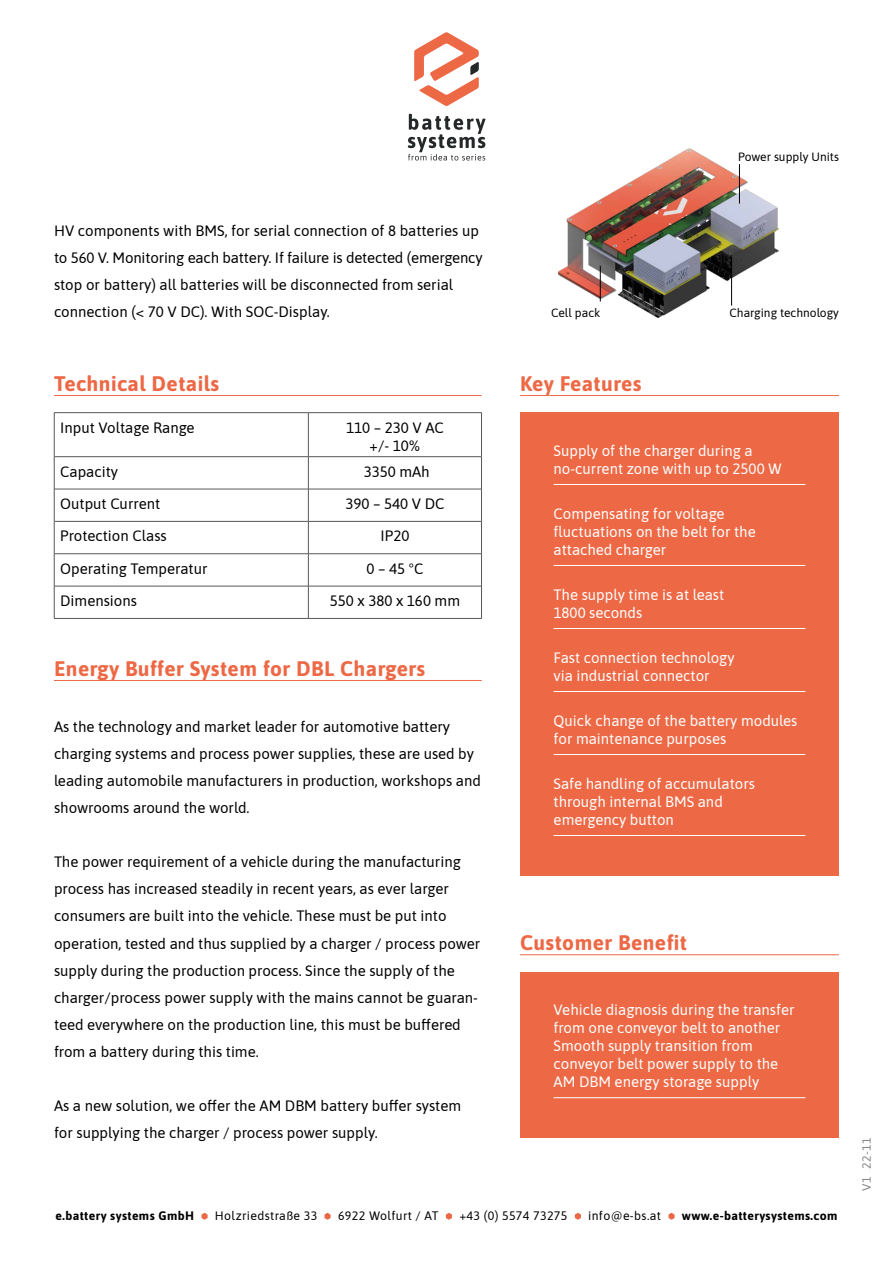
<style>
.page{position:relative;width:893px;height:1263px;background:#fff}
.page>*{position:absolute;margin:0;border:0;box-sizing:border-box;transform-origin:0 0}
.t1{font:700 21px "Asap";letter-spacing:.02em;color:#ed6946}
.t2{font:15px/27px "Asap";color:#000}
.t3{font:15px/18px "Asap";color:#fff}
.t4{font:12.3px "Asap";letter-spacing:.03em;color:#000}
.t5{font:700 12.3px "Asap";letter-spacing:.03em;color:#000}
.t6{font:12px "Asap";color:#000}
.t7{font:12px "Asap";color:#878787}
</style>
<div class="page">
<hr style="left:54px;top:395px;width:428px;height:1px;background:#ed6946">
<hr style="left:54px;top:680px;width:428px;height:1px;background:#ed6946">
<hr style="left:520px;top:395px;width:319px;height:1px;background:#ed6946">
<hr style="left:54px;top:412px;width:254px;height:1px;background:#575756">
<hr style="left:54px;top:413px;width:1px;height:44px;background:#575756">
<hr style="left:308px;top:412px;width:174px;height:1px;background:#575756">
<hr style="left:308px;top:413px;width:1px;height:43px;background:#575756">
<hr style="left:481px;top:413px;width:1px;height:44px;background:#575756">
<hr style="left:54px;top:457px;width:1px;height:32px;background:#575756">
<hr style="left:308px;top:457px;width:1px;height:32px;background:#575756">
<hr style="left:481px;top:457px;width:1px;height:32px;background:#575756">
<hr style="left:54px;top:489px;width:1px;height:32px;background:#575756">
<hr style="left:308px;top:489px;width:1px;height:32px;background:#575756">
<hr style="left:481px;top:489px;width:1px;height:32px;background:#575756">
<hr style="left:54px;top:521px;width:1px;height:33px;background:#575756">
<hr style="left:308px;top:522px;width:1px;height:31px;background:#575756">
<hr style="left:481px;top:521px;width:1px;height:33px;background:#575756">
<hr style="left:54px;top:554px;width:1px;height:32px;background:#575756">
<hr style="left:308px;top:554px;width:1px;height:32px;background:#575756">
<hr style="left:481px;top:554px;width:1px;height:32px;background:#575756">
<hr style="left:54px;top:586px;width:1px;height:32px;background:#575756">
<hr style="left:308px;top:586px;width:1px;height:32px;background:#575756">
<hr style="left:481px;top:586px;width:1px;height:32px;background:#575756">
<hr style="left:54px;top:618px;width:254px;height:1px;background:#575756">
<hr style="left:308px;top:618px;width:174px;height:1px;background:#575756">
<hr style="left:54px;top:456px;width:254px;height:1px;background:#575756">
<hr style="left:308px;top:456px;width:173px;height:1px;background:#575756">
<hr style="left:54px;top:489px;width:254px;height:1px;background:#575756">
<hr style="left:308px;top:489px;width:173px;height:1px;background:#575756">
<hr style="left:54px;top:521px;width:254px;height:1px;background:#575756">
<hr style="left:308px;top:521px;width:173px;height:1px;background:#575756">
<hr style="left:54px;top:553px;width:254px;height:1px;background:#575756">
<hr style="left:308px;top:553px;width:173px;height:1px;background:#575756">
<hr style="left:54px;top:586px;width:254px;height:1px;background:#575756">
<hr style="left:308px;top:586px;width:173px;height:1px;background:#575756">
<div style="left:520px;top:412px;width:319px;height:464px;background:#ed6946"></div>
<hr style="left:554px;top:484px;width:251px;height:1px;background:#fff">
<hr style="left:554px;top:565px;width:251px;height:1px;background:#fff">
<hr style="left:554px;top:628px;width:251px;height:1px;background:#fff">
<hr style="left:554px;top:691px;width:251px;height:1px;background:#fff">
<hr style="left:554px;top:754px;width:251px;height:1px;background:#fff">
<hr style="left:554px;top:835px;width:251px;height:1px;background:#fff">
<hr style="left:520px;top:954px;width:319px;height:1px;background:#ed6946">
<div style="left:520px;top:972px;width:319px;height:165px;background:#ed6946"></div>
<hr style="left:554px;top:1097px;width:251px;height:1px;background:#fff">
<svg style="left:414px;top:32px;width:65px;height:74px"></svg>
<svg style="left:408px;top:114px;width:77px;height:47px"></svg>
<svg style="left:201px;top:1213px;width:7px;height:7px"></svg>
<svg style="left:324px;top:1213px;width:7px;height:7px"></svg>
<svg style="left:446px;top:1213px;width:6px;height:7px"></svg>
<svg style="left:575px;top:1213px;width:6px;height:7px"></svg>
<svg style="left:668px;top:1213px;width:7px;height:7px"></svg>
<img style="left:558px;top:148px;width:221px;height:171px">
<hr style="left:738px;top:171px;width:101px;height:1px;background:#fff">
<hr style="left:739px;top:164px;width:1px;height:40px;background:#000">
<hr style="left:731px;top:257px;width:1px;height:49px;background:#000">
<hr style="left:600px;top:266px;width:1px;height:36px;background:#000">
<p class="t6" style="left:738px;top:148px;width:102px">Power supply Units</p>
<p class="t2" style="left:54px;top:216px;width:430px">HV components with BMS, for serial connection of 8 batteries up to 560 V. Monitoring each battery. If failure is detected (emergency stop or battery) all batteries will be disconnected from serial connection (&lt; 70 V DC). With SOC-Display.</p>
<h1 class="t1" style="left:54px;top:369px;width:167px">Technical Details</h1>
<p class="t2" style="left:60px;top:413px;width:136px">Input Voltage Range</p>
<p class="t2" style="left:346px;top:418px;width:99px;line-height:18px;text-align:center">110 – 230 V AC +/- 10%</p>
<p class="t2" style="left:60px;top:457px;width:59px">Capacity</p>
<p class="t2" style="left:364px;top:457px;width:68px">3350 mAh</p>
<p class="t2" style="left:60px;top:489px;width:102px">Output Current</p>
<p class="t2" style="left:345px;top:489px;width:101px">390 – 540 V DC</p>
<p class="t2" style="left:60px;top:522px;width:108px">Protection Class</p>
<p class="t2" style="left:381px;top:522px;width:30px">IP20</p>
<p class="t2" style="left:60px;top:554px;width:149px">Operating Temperatur</p>
<p class="t2" style="left:367px;top:554px;width:58px">0 – 45 °C</p>
<p class="t2" style="left:60px;top:587px;width:78px">Dimensions</p>
<p class="t2" style="left:330px;top:587px;width:132px">550 x 380 x 160 mm</p>
<h1 class="t1" style="left:54px;top:654px;width:373px">Energy Buffer System for DBL Chargers</h1>
<p class="t2" style="left:54px;top:713px;width:428px">As the technology and market leader for automotive battery charging systems and process power supplies, these are used by leading automobile manufacturers in production, workshops and showrooms around the world.</p>
<p class="t2" style="left:54px;top:848px;width:428px">The power requirement of a vehicle during the manufacturing process has increased steadily in recent years, as ever larger consumers are built into the vehicle. These must be put into operation, tested and thus supplied by a charger / process power supply during the production process. Since the supply of the charger/process power supply with the mains cannot be guaran&shy;teed everywhere on the production line, this must be buffered from a battery during this time.</p>
<p class="t2" style="left:54px;top:1091px;width:409px">As a new solution, we offer the AM DBM battery buffer system for supplying the charger / process power supply.</p>
<p class="t6" style="left:551px;top:304px;width:51px">Cell pack</p>
<p class="t6" style="left:729px;top:304px;width:111px">Charging technology</p>
<h1 class="t1" style="left:520px;top:369px;width:123px">Key Features</h1>
<p class="t3" style="left:554px;top:441px;width:230px">Supply of the charger during a no-current zone with up to 2500 W</p>
<p class="t3" style="left:554px;top:504px;width:204px">Compensating for voltage fluctuations on the belt for the attached charger</p>
<p class="t3" style="left:554px;top:585px;width:172px">The supply time is at least<br>1800 seconds</p>
<p class="t3" style="left:554px;top:648px;width:183px">Fast connection technology via industrial connector</p>
<p class="t3" style="left:554px;top:711px;width:245px">Quick change of the battery modules for maintenance purposes</p>
<p class="t3" style="left:554px;top:774px;width:203px">Safe handling of accumulators through internal BMS and emergency button</p>
<h1 class="t1" style="left:520px;top:928px;width:169px">Customer Benefit</h1>
<p class="t3" style="left:554px;top:1000px;width:243px">Vehicle diagnosis during the transfer from one conveyor belt to another<br>Smooth supply transition from conveyor belt power supply to the<br>AM DBM energy storage supply</p>
<p class="t5" style="left:56px;top:1207px;width:140px">e.battery systems GmbH</p>
<p class="t4" style="left:215px;top:1207px;width:104px">Holzriedstraße 33</p>
<p class="t4" style="left:338px;top:1207px;width:102px">6922 Wolfurt / AT</p>
<p class="t4" style="left:459px;top:1207px;width:110px">+43 (0) 5574 73275</p>
<p class="t4" style="left:588px;top:1207px;width:74px">info@e-bs.at</p>
<p class="t5" style="left:682px;top:1207px;width:157px">www.e-batterysystems.com</p>
<p class="t7" style="left:858px;top:1191px;width:55px;rotate:-90deg">V1 22-11</p>
</div>
